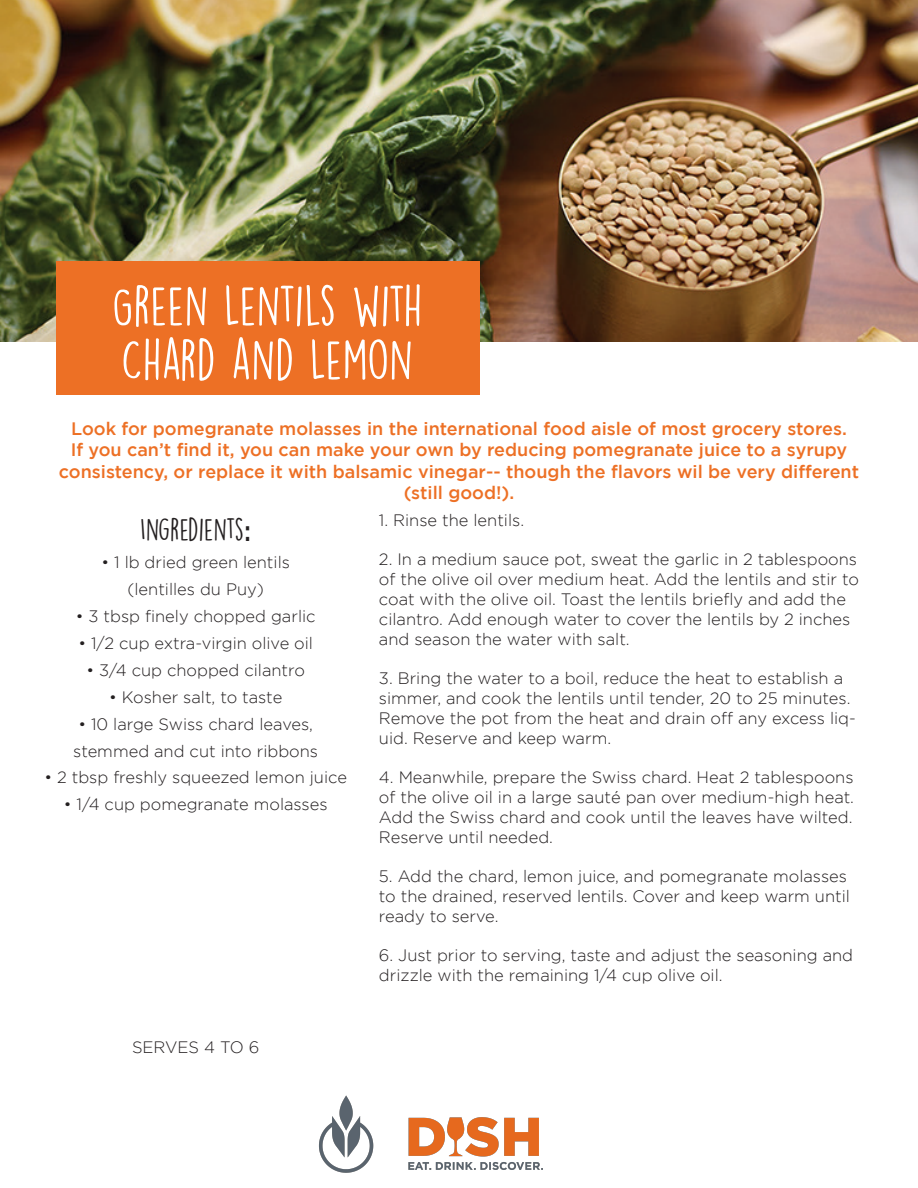
<style>
.page{position:relative;width:918px;height:1188px;background:#fff}
.page>*{position:absolute;margin:0;border:0;box-sizing:border-box;transform-origin:0 0}
.t1{font:51px/54px "DK Lemon Yellow Sun";color:#fff}
.t2{font:28.5px "DK Lemon Yellow Sun";color:#231f20}
.t3{font:500 18px/21.6px "Gotham";color:#ed7025;text-align:center}
.t4{font:300 16.5px/19.8px "Gotham";color:#231f20}
.s1{font-family:"Raleway";font-weight:700}
</style>
<div class="page">
<img style="left:0;top:0;width:918px;height:341px">
<div style="left:56px;top:261px;width:424px;height:134px;background:#ed7025"></div>
<img style="left:319px;top:1095px;width:224px;height:78px">
<h1 class="t1" style="left:112px;top:278px;width:312px">GREEN LENTILS WITH<br>CHARD AND LEMON</h1>
<p class="t3" style="left:59px;top:417px;width:802px">Look for pomegranate molasses in the international food aisle of most grocery stores.<br>If you can’t find it, you can make your own by reducing pomegranate juice to a syrupy consistency, or replace it with balsamic vinegar-- though the flavors wil be very different (still good!).</p>
<h2 class="t2" style="left:140px;top:512px;width:112px">INGREDIENTS<span class="s1">:</span></h2>
<p class="t4" style="left:102px;top:548px;width:190px;line-height:27px;text-align:center">• 1 lb dried green lentils (lentilles du Puy)</p>
<p class="t4" style="left:76px;top:606px;width:241px">• 3 tbsp finely chopped garlic</p>
<p class="t4" style="left:78px;top:633px;width:236px">• 1/2 cup extra-virgin olive oil</p>
<p class="t4" style="left:86px;top:660px;width:220px">• 3/4 cup chopped cilantro</p>
<p class="t4" style="left:109px;top:687px;width:175px">• Kosher salt, to taste</p>
<p class="t4" style="left:73px;top:710px;width:246px;line-height:27px;text-align:center">• 10 large Swiss chard leaves, stemmed and cut into ribbons</p>
<p class="t4" style="left:44px;top:768px;width:304px">• 2 tbsp freshly squeezed lemon juice</p>
<p class="t4" style="left:64px;top:795px;width:265px">• 1/4 cup pomegranate molasses</p>
<p class="t4" style="left:132px;top:1038px;width:129px">SERVES 4 TO 6</p>
<p class="t4" style="left:379px;top:510px;width:147px">1. Rinse the lentils.</p>
<p class="t4" style="left:379px;top:549px;width:482px">2. In a medium sauce pot, sweat the garlic in 2 tablespoons of the olive oil over medium heat. Add the lentils and stir to coat with the olive oil. Toast the lentils briefly and add the cilantro. Add enough water to cover the lentils by 2 inches and season the water with salt.</p>
<p class="t4" style="left:379px;top:668px;width:478px">3. Bring the water to a boil, reduce the heat to establish a simmer, and cook the lentils until tender, 20 to 25 minutes.<br>Remove the pot from the heat and drain off any excess liq&shy;uid. Reserve and keep warm.</p>
<p class="t4" style="left:379px;top:767px;width:477px;text-align:justify">4. Meanwhile, prepare the Swiss chard. Heat 2 tablespoons of the olive oil in a large sauté pan over medium-high heat.<br>Add the Swiss chard and cook until the leaves have wilted.<br>Reserve until needed.</p>
<p class="t4" style="left:379px;top:866px;width:473px">5. Add the chard, lemon juice, and pomegranate molasses to the drained, reserved lentils. Cover and keep warm until ready to serve.</p>
<p class="t4" style="left:379px;top:945px;width:476px">6. Just prior to serving, taste and adjust the seasoning and drizzle with the remaining 1/4 cup olive oil.</p>
</div>
